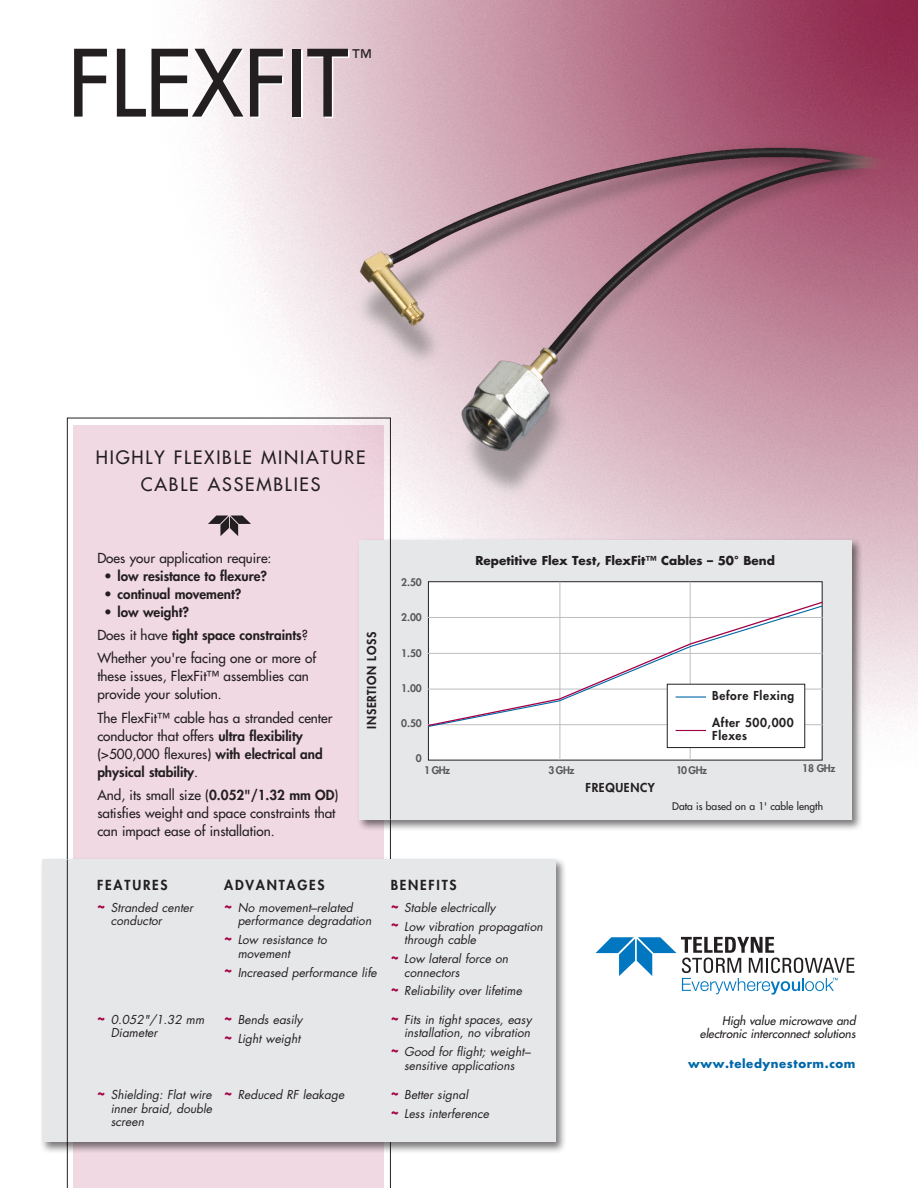
<style>
.page{position:relative;width:918px;height:1188px;background:#fff}
.page>*{position:absolute;margin:0;border:0;box-sizing:border-box;transform-origin:0 0}
.t1{font:90px "Futura";color:#231f20}
.t2{font:21px "Futura";color:#231f20}
.t3{font:18px/27px "Futura";letter-spacing:.1em;color:#231f20;text-align:center}
.t4{font:13.5px/18px "Futura";color:#231f20}
.t5{font:800 13.5px "Futura";color:#231f20}
.t6{font:800 13.5px "Futura";letter-spacing:.13em;color:#231f20}
.t7{font:italic 12px/13.5px "Futura";color:#231f20}
.t8{font:800 12px/13.5px "Futura";letter-spacing:.05em;color:#231f20}
.t9{font:700 12px "Futura";color:#231f20}
.t10{font:italic 11.7px "Futura";color:#231f20}
.t11{font:700 11.7px "Futura";letter-spacing:.05em;color:#0068a9}
.t12{font:800 10.2px "Futura";letter-spacing:-.05em;color:#57585a}
.t13{font:10.2px "Futura";color:#231f20}
.s1{color:#fff}
.s2{font-weight:400}
.s3{font-weight:800}
</style>
<div class="page">
<img style="left:66px;top:0;width:852px;height:1188px">
<svg style="left:67px;top:418px;width:324px;height:770px"></svg>
<div style="left:73px;top:425px;width:310px;height:763px;background:#f1d9e3"></div>
<svg style="left:208px;top:516px;width:43px;height:20px"></svg>
<div style="left:39px;top:857px;width:528px;height:297px;background:#231f20;opacity:.6"></div>
<div style="left:42px;top:860px;width:513px;height:282px;background:#e6e7e9"></div>
<div style="left:356px;top:537px;width:507px;height:294px;background:#231f20;opacity:.6"></div>
<div style="left:359px;top:540px;width:492px;height:280px;background:#e6e7e9"></div>
<hr style="left:67px;top:860px;width:1px;height:285px;background:#231f20">
<hr style="left:390px;top:539px;width:1px;height:281px;background:#231f20">
<div style="left:428px;top:582px;width:394px;height:178px;background:#fff"></div>
<div style="left:428px;top:581px;width:394px;height:179px;border:1px solid #231f20"></div>
<hr style="left:690px;top:582px;width:1px;height:178px;background:#bcbdc0">
<hr style="left:559px;top:582px;width:1px;height:178px;background:#bcbdc0">
<svg style="left:427px;top:601px;width:396px;height:126px"></svg>
<div style="left:667px;top:684px;width:138px;height:64px;background:#fff"></div>
<div style="left:667px;top:684px;width:138px;height:64px;border:1px solid #231f20"></div>
<hr style="left:676px;top:696px;width:30px;height:2px;background:#0068a9">
<hr style="left:676px;top:730px;width:30px;height:1px;background:#a30146">
<svg style="left:596px;top:937px;width:258px;height:58px"></svg>
<p class="t1" style="left:68px;top:25px;width:283px">FLEXFI<span class="s1">T</span></p>
<p class="t2" style="left:352px;top:43px;width:21px">™</p>
<p class="t3" style="left:96px;top:444px;width:271px">HIGHLY FLEXIBLE MINIATURE<br>CABLE ASSEMBLIES</p>
<p class="t4" style="left:97px;top:548px;width:176px">Does your application require:</p>
<p class="t9" style="left:475px;top:552px;width:301px">Repetitive Flex Test, FlexFit™ Cables – 50° Bend</p>
<p class="t5" style="left:104px;top:567px;width:164px">• low resistance to flexure?</p>
<p class="t5" style="left:104px;top:585px;width:139px">• continual movement?</p>
<p class="t5" style="left:104px;top:603px;width:86px">• low weight?</p>
<p class="t5" style="left:97px;top:626px;width:212px"><span class="s2">Does it have</span> tight space constraints<span class="s2">?</span></p>
<p class="t4" style="left:97px;top:649px;width:220px">Whether you're facing one or more of these issues, FlexFit™ assemblies can provide your solution.</p>
<p class="t4" style="left:97px;top:709px;width:237px">The FlexFit™ cable has a stranded center conductor that offers <span class="s3">ultra flexibility </span>(&gt;500,000 flexures) <span class="s3">with electrical and physical stability</span>.</p>
<p class="t4" style="left:97px;top:786px;width:243px">And, its small size (<span class="s3">0.052"/1.32 mm OD</span>) satisfies weight and space constraints that can impact ease of installation.</p>
<p class="t6" style="left:97px;top:876px;width:72px">FEATURES</p>
<p class="t6" style="left:224px;top:876px;width:102px">ADVANTAGES</p>
<p class="t6" style="left:391px;top:876px;width:68px">BENEFITS</p>
<p class="t7" style="left:111px;top:900px;width:84px;text-indent:-14px"><sup>~</sup> Stranded center conductor</p>
<p class="t7" style="left:238px;top:900px;width:135px;text-indent:-14px"><sup>~</sup> No movement–related performance degradation</p>
<p class="t7" style="left:238px;top:933px;width:91px;text-indent:-14px"><sup>~</sup> Low resistance to movement</p>
<p class="t7" style="left:224px;top:965px;width:154px"><sup>~</sup> Increased performance life</p>
<p class="t12" style="left:401px;top:575px;width:22px">2.50</p>
<p class="t12" style="left:401px;top:611px;width:22px">2.00</p>
<p class="t12" style="left:401px;top:646px;width:22px">1.50</p>
<p class="t12" style="left:401px;top:681px;width:22px">1.00</p>
<p class="t12" style="left:401px;top:716px;width:22px">0.50</p>
<p class="t12" style="left:416px;top:752px;width:7px">0</p>
<p class="t8" style="left:365px;top:729px;width:98px;rotate:-90deg">INSERTION LOSS</p>
<p class="t8" style="left:712px;top:688px;width:84px">Before Flexing</p>
<p class="t8" style="left:712px;top:715px;width:83px">After 500,000<br>Flexes</p>
<p class="t12" style="left:676px;top:763px;width:32px">10 GHz</p>
<p class="t12" style="left:802px;top:762px;width:35px">18 GHz</p>
<p class="t12" style="left:424px;top:763px;width:28px">1 GHz</p>
<p class="t12" style="left:548px;top:763px;width:28px">3 GHz</p>
<p class="t8" style="left:586px;top:780px;width:71px">FREQUENCY</p>
<p class="t13" style="left:672px;top:800px;width:152px">Data is based on a 1' cable length</p>
<p class="t7" style="left:391px;top:900px;width:106px"><sup>~</sup> Stable electrically</p>
<p class="t7" style="left:404px;top:919px;width:140px;text-indent:-14px"><sup>~</sup> Low vibration propagation through cable</p>
<p class="t7" style="left:404px;top:952px;width:106px;text-indent:-14px"><sup>~</sup> Low lateral force on connectors</p>
<p class="t7" style="left:391px;top:984px;width:133px"><sup>~</sup> Reliability over lifetime</p>
<p class="t7" style="left:111px;top:1013px;width:95px;text-indent:-14px"><sup>~</sup> 0.052"/1.32 mm<br>Diameter</p>
<p class="t7" style="left:224px;top:1013px;width:80px"><sup>~</sup> Bends easily</p>
<p class="t7" style="left:224px;top:1032px;width:78px"><sup>~</sup> Light weight</p>
<p class="t7" style="left:391px;top:1013px;width:142px;text-align:right"><sup>~</sup> Fits in tight spaces, easy installation, no vibration</p>
<p class="t7" style="left:391px;top:1045px;width:141px;text-align:center"><sup>~</sup> Good for flight; weight– sensitive applications</p>
<p class="t7" style="left:111px;top:1088px;width:103px;text-align:justify;text-indent:-14px"><sup>~</sup> Shielding: Flat wire inner braid, double screen</p>
<p class="t7" style="left:224px;top:1088px;width:122px"><sup>~</sup> Reduced RF leakage</p>
<p class="t7" style="left:391px;top:1088px;width:79px"><sup>~</sup> Better signal</p>
<p class="t7" style="left:391px;top:1107px;width:100px"><sup>~</sup> Less interference</p>
<p class="t10" style="left:722px;top:1013px;width:135px">High value microwave and</p>
<p class="t10" style="left:700px;top:1026px;width:157px">electronic interconnect solutions</p>
<p class="t11" style="left:688px;top:1056px;width:169px">www.teledynestorm.com</p>
</div>
